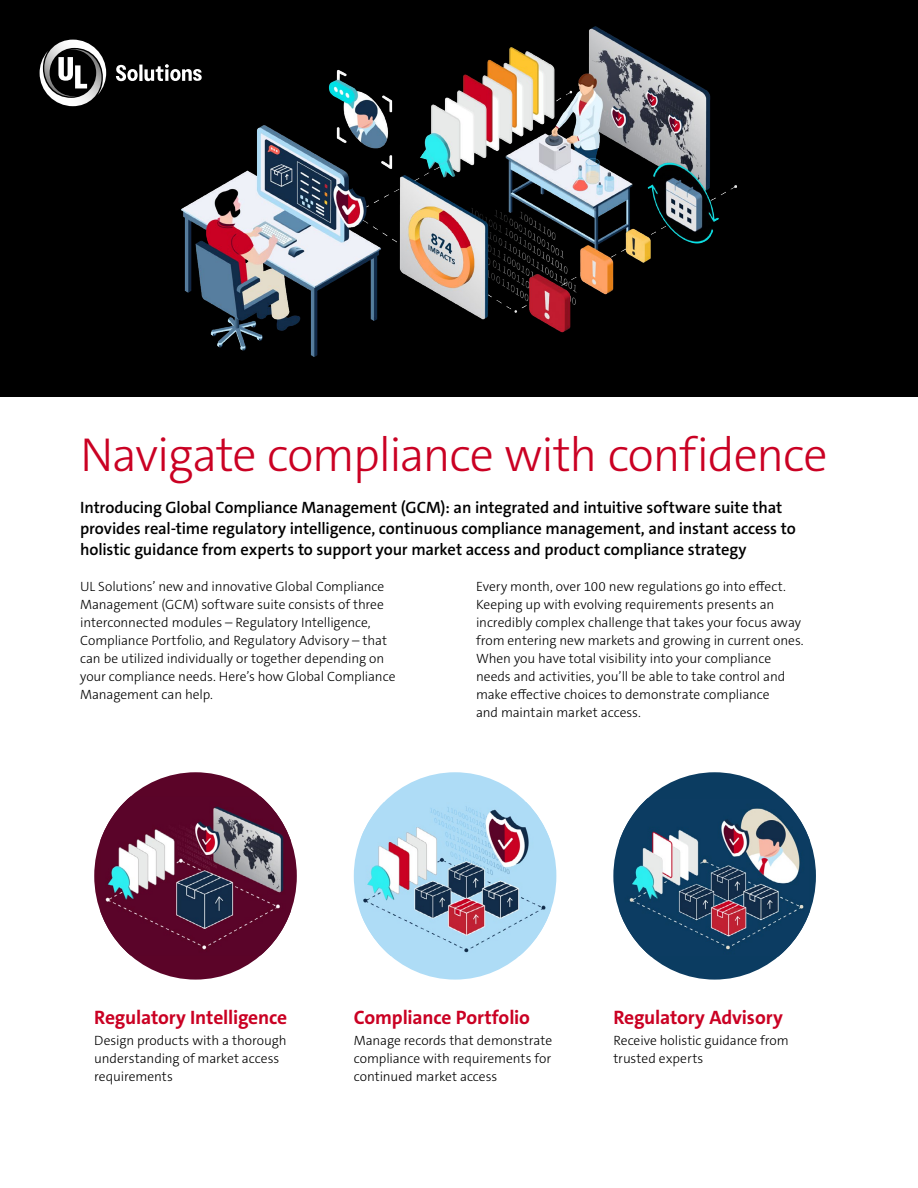
<style>
.page{position:relative;width:918px;height:1188px;background:#fff}
.page>*{position:absolute;margin:0;border:0;box-sizing:border-box;transform-origin:0 0}
.t1{font:300 48px "The Sans C5";letter-spacing:-.02em;color:#ca0123}
.t2{font:700 19.5px "The Sans C5";letter-spacing:-.01em;color:#ca0123}
.t3{font:600 16.5px/21px "The Sans C5";letter-spacing:-.01em;color:#000}
.t4{font:300 13.5px/18px "The Sans C5";letter-spacing:-.005em;color:#000}
</style>
<div class="page">
<div style="left:0;top:0;width:918px;height:396px;background:#000"></div>
<img style="left:181px;top:26px;width:556px;height:330px">
<svg style="left:40px;top:40px;width:162px;height:66px"></svg>
<div style="left:94px;top:772px;width:203px;height:208px;background:#5b0428;border-radius:50%"></div>
<img style="left:101px;top:796px;width:190px;height:159px">
<div style="left:354px;top:772px;width:202px;height:208px;background:#aedcf6;border-radius:50%"></div>
<img style="left:361px;top:802px;width:190px;height:154px">
<div style="left:613px;top:772px;width:203px;height:208px;background:#0b3c61;border-radius:50%"></div>
<img style="left:620px;top:798px;width:190px;height:158px">
<h1 class="t1" style="left:80px;top:424px;width:749px">Navigate compliance with confidence</h1>
<p class="t3" style="left:80px;top:497px;width:717px">Introducing Global Compliance Management (GCM): an integrated and intuitive software suite that provides real-time regulatory intelligence, continuous compliance management, and instant access to holistic guidance from experts to support your market access and product compliance strategy</p>
<p class="t4" style="left:80px;top:578px;width:317px">UL Solutions’ new and innovative Global Compliance Management (GCM) software suite consists of three interconnected modules – Regulatory Intelligence, Compliance Portfolio, and Regulatory Advisory – that can be utilized individually or together depending on your compliance needs. Here’s how Global Compliance Management can help.</p>
<p class="t4" style="left:476px;top:578px;width:329px">Every month, over 100 new regulations go into effect.<br>Keeping up with evolving requirements presents an incredibly complex challenge that takes your focus away from entering new markets and growing in current ones.<br>When you have total visibility into your compliance needs and activities, you’ll be able to take control and make effective choices to demonstrate compliance<br>and maintain market access.</p>
<h2 class="t2" style="left:94px;top:1005px;width:195px">Regulatory Intelligence</h2>
<p class="t4" style="left:94px;top:1032px;width:194px">Design products with a thorough understanding of market access requirements</p>
<h2 class="t2" style="left:354px;top:1005px;width:178px">Compliance Portfolio</h2>
<p class="t4" style="left:354px;top:1032px;width:200px;text-align:justify">Manage records that demonstrate compliance with requirements for continued market access</p>
<h2 class="t2" style="left:613px;top:1005px;width:171px">Regulatory Advisory</h2>
<p class="t4" style="left:613px;top:1032px;width:177px">Receive holistic guidance from trusted experts</p>
</div>
